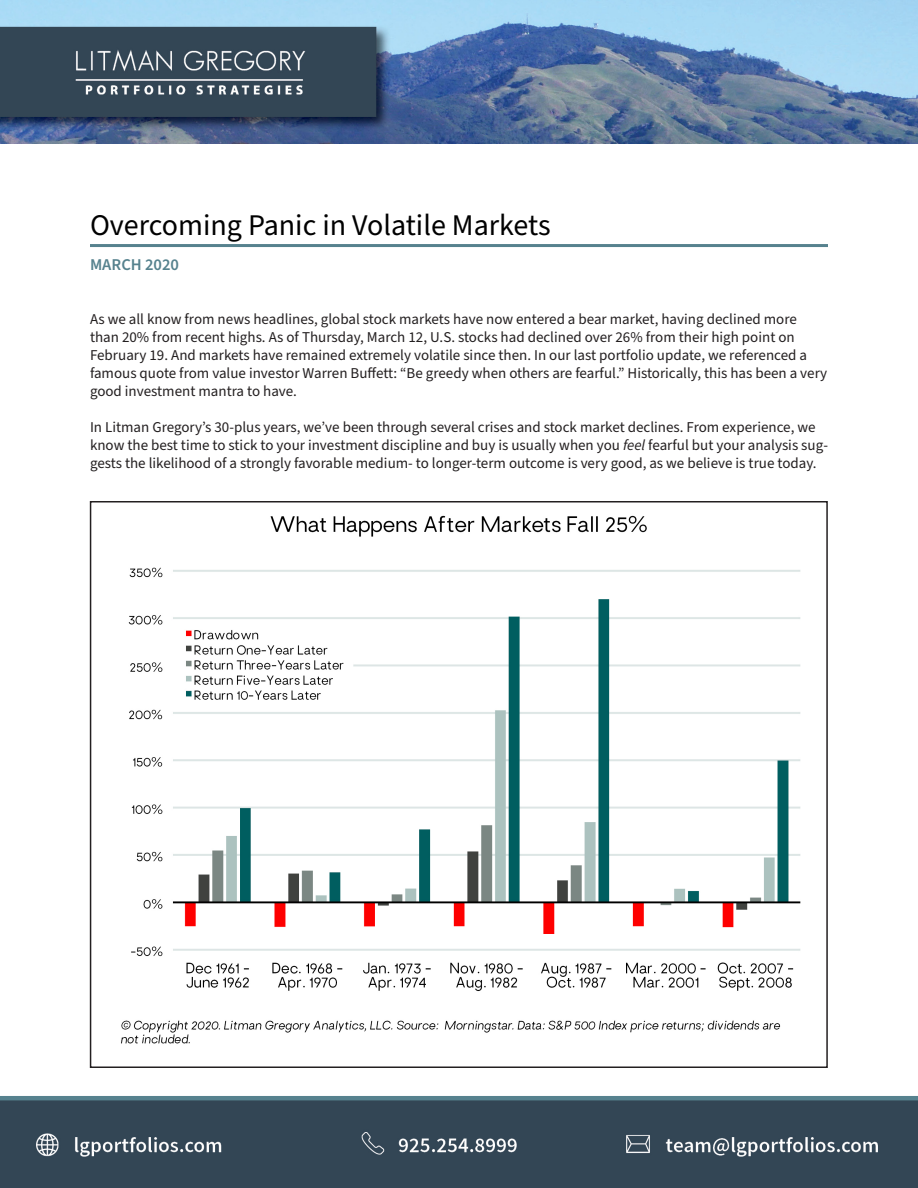
<style>
.page{position:relative;width:918px;height:1188px;background:#fff}
.page>*{position:absolute;margin:0;border:0;box-sizing:border-box;transform-origin:0 0}
.t1{font:30px "Source Sans Pro";color:#000}
.t2{font:600 16.5px "Source Sans Pro";color:#56828e}
.t3{font:15px/18px "Source Sans Pro";color:#231f20}
.s1{font-style:italic}
</style>
<div class="page">
<img style="left:0;top:1096px;width:918px;height:92px">
<hr style="left:90px;top:244px;width:738px;height:3px;background:#56828e">
<img style="left:0;top:0;width:918px;height:144px">
<img style="left:121px;top:515px;width:680px;height:529px">
<p class="t1" style="left:90px;top:205px;width:462px">Overcoming Panic in Volatile Markets</p>
<p class="t2" style="left:90px;top:253px;width:91px">MARCH 2020</p>
<p class="t3" style="left:90px;top:311px;width:739px">As we all know from news headlines, global stock markets have now entered a bear market, having declined more than 20% from recent highs. As of Thursday, March 12, U.S. stocks had declined over 26% from their high point on February 19. And markets have remained extremely volatile since then. In our last portfolio update, we referenced a famous quote from value investor Warren Buffett: “Be greedy when others are fearful.” Historically, this has been a very good investment mantra to have.</p>
<p class="t3" style="left:90px;top:419px;width:740px">In Litman Gregory’s 30-plus years, we’ve been through several crises and stock market declines. From experience, we know the best time to stick to your investment discipline and buy is usually when you <span class="s1">feel</span> fearful but your analysis sug&shy;gests the likelihood of a strongly favorable medium- to longer-term outcome is very good, as we believe is true today.</p>
</div>
